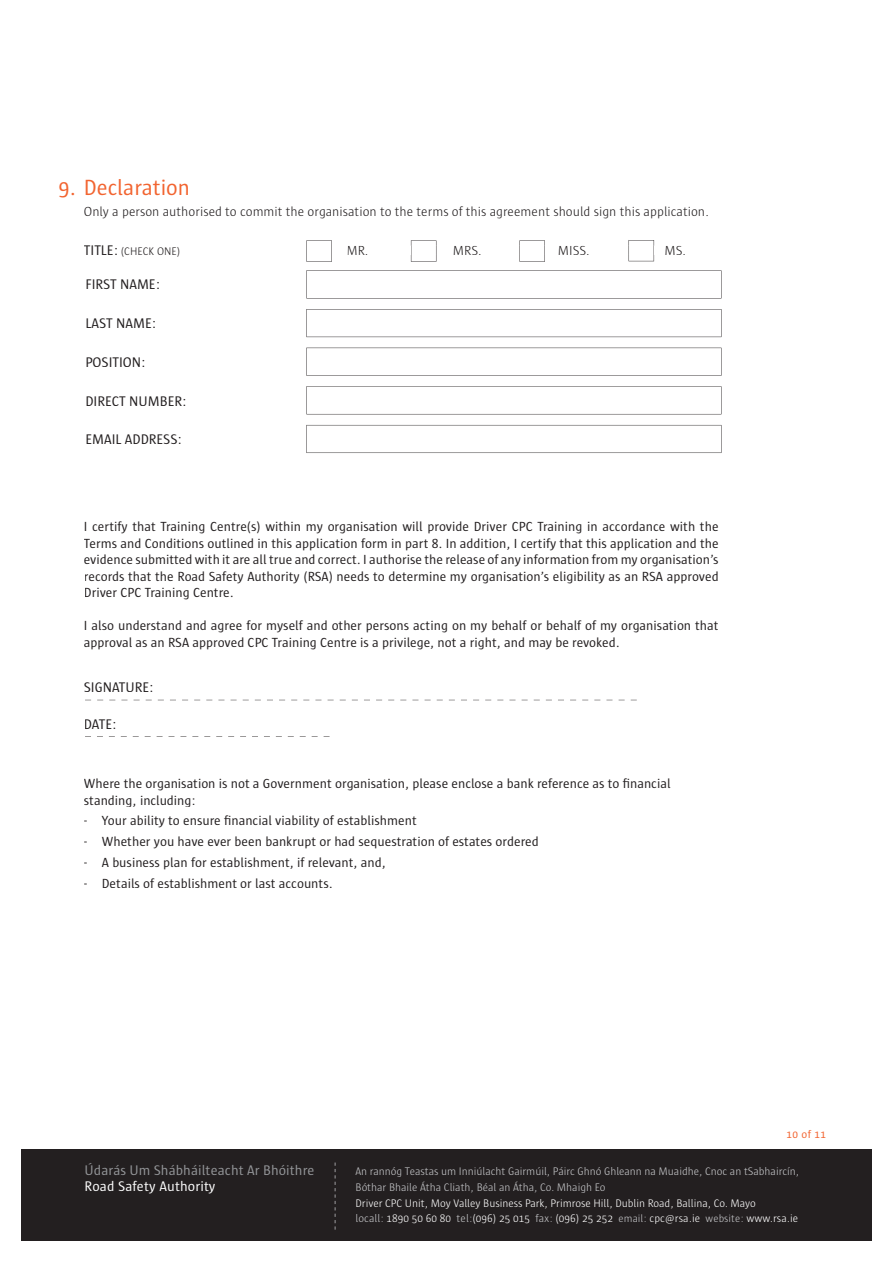
<style>
.page{position:relative;width:893px;height:1263px;background:#fff}
.page>*{position:absolute;margin:0;border:0;box-sizing:border-box;transform-origin:0 0}
.t1{font:22.5px "Sun";color:#f26430}
.t2{font:14.25px "Sun";color:#231f20}
.t3{font:14.25px "Sun";letter-spacing:.005em;color:#939598}
.t4{font:14.25px "Sun";letter-spacing:.01em;color:#fff}
.t5{font:13.5px/16.5px "Sun";color:#231f20}
.t6{font:300 13.5px "Sun";color:#231f20}
.t7{font:300 11.25px/15.8px "Sun";letter-spacing:-.005em;color:#fff}
.t8{font:300 11.25px/15.8px "Sun";letter-spacing:-.005em;color:#c7c8ca}
.t9{font:300 11.25px "Sun";color:#231f20}
.t10{font:11.25px "Sun";color:#f26430}
.s1{font-weight:400;font-size:14.25px}
.s2{color:#c7c8ca}
.s3{font-size:10.8px;color:#c7c8ca}
.s4{font-size:9.75px}
</style>
<div class="page">
<div style="left:21px;top:1149px;width:851px;height:92px;background:#231f20"></div>
<svg style="left:335px;top:1162px;width:1px;height:67px"></svg>
<svg style="left:306px;top:240px;width:26px;height:22px"></svg>
<svg style="left:411px;top:240px;width:25px;height:22px"></svg>
<svg style="left:519px;top:240px;width:26px;height:22px"></svg>
<svg style="left:629px;top:240px;width:25px;height:21px"></svg>
<svg style="left:306px;top:270px;width:415px;height:28px"></svg>
<svg style="left:306px;top:309px;width:415px;height:28px"></svg>
<svg style="left:306px;top:348px;width:415px;height:28px"></svg>
<svg style="left:306px;top:386px;width:415px;height:28px"></svg>
<svg style="left:306px;top:425px;width:415px;height:28px"></svg>
<h1 class="t1" style="left:58px;top:176px;width:133px">9. Declaration</h1>
<p class="t6" style="left:84px;top:204px;width:627px">Only a person authorised to commit the organisation to the terms of this agreement should sign this application.</p>
<p class="t9" style="left:84px;top:245px;width:98px"><span class="s1">TITLE:</span> (CHECK ONE)</p>
<p class="t2" style="left:85px;top:277px;width:76px">FIRST NAME:</p>
<p class="t2" style="left:85px;top:316px;width:72px">LAST NAME:</p>
<p class="t2" style="left:85px;top:354px;width:62px">POSITION:</p>
<p class="t2" style="left:85px;top:393px;width:102px">DIRECT NUMBER:</p>
<p class="t2" style="left:85px;top:432px;width:98px">EMAIL ADDRESS:</p>
<p class="t6" style="left:346px;top:243px;width:24px">MR.</p>
<p class="t6" style="left:453px;top:243px;width:30px">MRS.</p>
<p class="t6" style="left:558px;top:243px;width:33px">MISS.</p>
<p class="t6" style="left:664px;top:243px;width:23px">MS.</p>
<p class="t5" style="left:84px;top:518px;width:636px;text-align:justify">I certify that Training Centre(s) within my organisation will provide Driver CPC Training in accordance with the Terms and Conditions outlined in this application form in part 8. In addition, I certify that this application and the evidence submitted with it are all true and correct. I authorise the release of any information from my organisation’s records that the Road Safety Authority (RSA) needs to determine my organisation’s eligibility as an RSA approved Driver CPC Training Centre.</p>
<p class="t5" style="left:84px;top:617px;width:636px">I also understand and agree for myself and other persons acting on my behalf or behalf of my organisation that approval as an RSA approved CPC Training Centre is a privilege, not a right, and may be revoked.</p>
<p class="t2" style="left:84px;top:679px;width:71px">SIGNATURE:</p>
<p class="t2" style="left:84px;top:717px;width:34px">DATE:</p>
<p class="t5" style="left:84px;top:775px;width:588px">Where the organisation is not a Government organisation, please enclose a bank reference as to financial standing, including:</p>
<p class="t5" style="left:84px;top:813px;width:334px">- Your ability to ensure financial viability of establishment</p>
<p class="t5" style="left:84px;top:833px;width:456px">- Whether you have ever been bankrupt or had sequestration of estates ordered</p>
<p class="t5" style="left:84px;top:854px;width:304px">- A business plan for establishment, if relevant, and,</p>
<p class="t5" style="left:84px;top:875px;width:250px">- Details of establishment or last accounts.</p>
<p class="t10" style="left:786px;top:1128px;width:41px">10 of 11</p>
<p class="t3" style="left:85px;top:1162px;width:231px">Údarás Um Shábháilteacht Ar Bhóithre</p>
<p class="t4" style="left:85px;top:1179px;width:132px">Road Safety Authority</p>
<p class="t8" style="left:355px;top:1163px;width:445px">An rannóg Teastas um Inniúlacht Gairmúil, Páirc Ghnó Ghleann na Muaidhe, Cnoc an tSabhaircín,<br>Bóthar Bhaile Átha Cliath, Béal an Átha, Co. Mhaigh Eo</p>
<p class="t7" style="left:355px;top:1195px;width:444px">Driver CPC Unit, Moy Valley Business Park, Primrose Hill, Dublin Road, Ballina, Co. Mayo<br><span class="s2">locall</span><span class="s3">:</span> 1890 50 60 80 <span class="s2">tel</span><span class="s3">:</span>(096) 25 015 <span class="s2">fax</span><span class="s3">:</span> (096) 25 252 <span class="s3">email:</span> cpc<span class="s4">@</span>rsa.ie <span class="s3">website:</span> www.rsa.ie</p>
</div>
